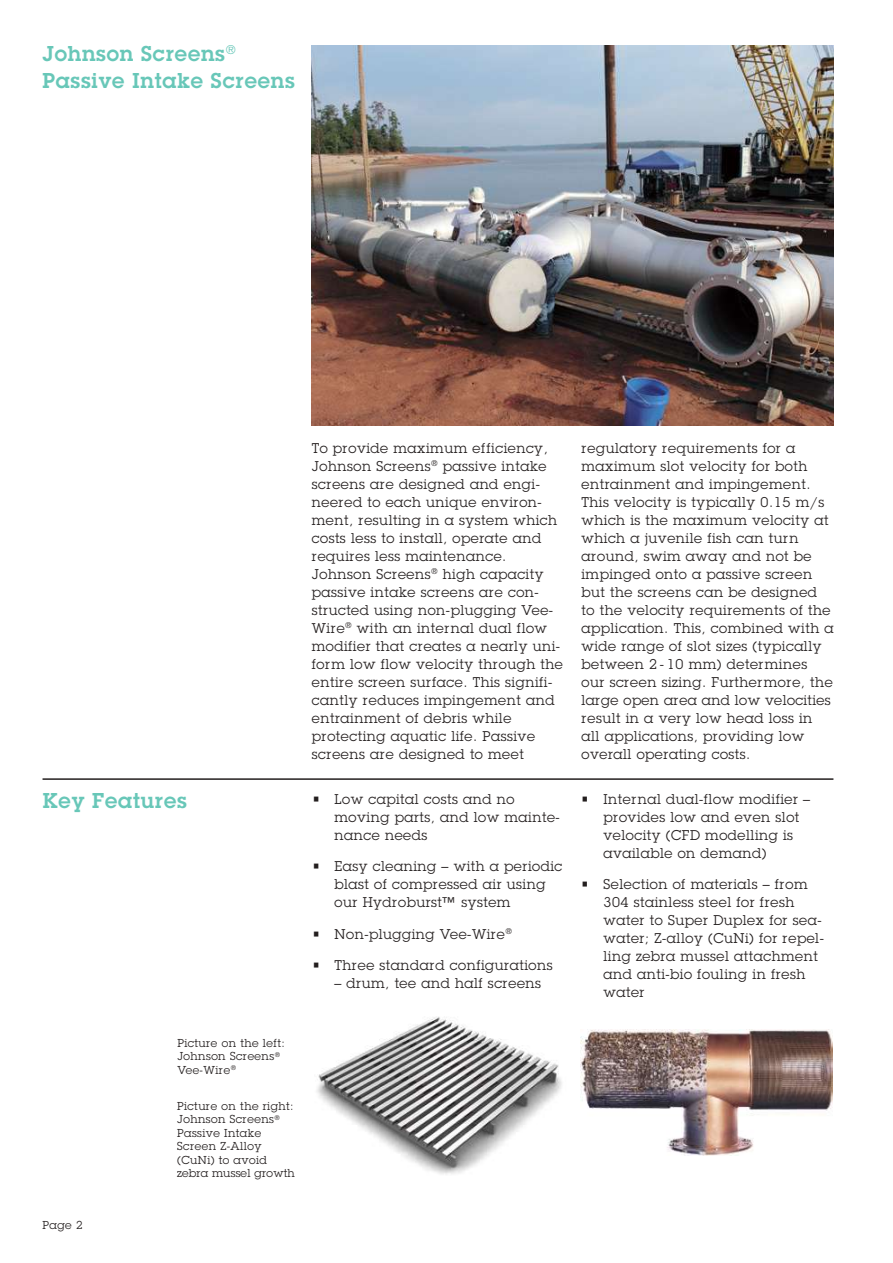
<style>
.page{position:relative;width:893px;height:1263px;background:#fff}
.page>*{position:absolute;margin:0;border:0;box-sizing:border-box;transform-origin:0 0}
.t1{font:600 21px/27px "Lubalin Graph Std";letter-spacing:.04em;color:#68c7b8}
.t2{font:13.8px/18px "Lubalin Graph Std";letter-spacing:.04em;color:#241f1f}
.t3{font:11.25px/13.5px "Lubalin Graph Std";letter-spacing:.04em;color:#241f1f}
</style>
<div class="page">
<img style="left:316px;top:1017px;width:246px;height:157px">
<img style="left:312px;top:45px;width:521px;height:381px">
<hr style="left:43px;top:778px;width:790px;height:2px;background:#241f1f">
<img style="left:581px;top:1030px;width:251px;height:125px">
<h1 class="t1" style="left:43px;top:40px;width:254px">Johnson Screens<sup>®<br></sup>Passive Intake Screens</h1>
<h1 class="t1" style="left:43px;top:787px;width:146px">Key Features</h1>
<p class="t3" style="left:43px;top:1218px;width:42px">Page 2</p>
<p class="t3" style="left:177px;top:1036px;width:109px">Picture on the left:<br>Johnson Screens<sup>®<br></sup>Vee-Wire<sup>®</sup></p>
<p class="t3" style="left:177px;top:1099px;width:119px">Picture on the right:<br>Johnson Screens<sup>®<br></sup>Passive Intake<br>Screen Z-Alloy (CuNi) to avoid zebra mussel growth</p>
<p class="t2" style="left:312px;top:439px;width:252px">To provide maximum efficiency,<br>Johnson Screens<sup>®</sup> passive intake screens are designed and engi&shy;neered to each unique environ&shy;ment, resulting in a system which costs less to install, operate and requires less maintenance.<br>Johnson Screens<sup>®</sup> high capacity passive intake screens are con&shy;structed using non-plugging Vee-<br>Wire<sup>®</sup> with an internal dual flow modifier that creates a nearly uni&shy;form low flow velocity through the entire screen surface. This signifi&shy;cantly reduces impingement and entrainment of debris while protecting aquatic life. Passive screens are designed to meet</p>
<p class="t2" style="left:581px;top:439px;width:253px">regulatory requirements for a maximum slot velocity for both entrainment and impingement.<br>This velocity is typically 0.15 m/s which is the maximum velocity at which a juvenile fish can turn around, swim away and not be impinged onto a passive screen but the screens can be designed<br>to the velocity requirements of the application. This, combined with a wide range of slot sizes (typically between 2 - 10 mm) determines<br>our screen sizing. Furthermore, the large open area and low velocities result in a very low head loss in all applications, providing low overall operating costs.</p>
<p class="t2" style="left:334px;top:790px;width:227px;text-indent:-22px">• Low capital costs and no moving parts, and low mainte&shy;nance needs</p>
<p class="t2" style="left:334px;top:857px;width:229px;text-indent:-22px">• Easy cleaning – with a periodic blast of compressed air using our Hydroburst™ system</p>
<p class="t2" style="left:312px;top:925px;width:202px">• Non-plugging Vee-Wire<sup>®</sup></p>
<p class="t2" style="left:312px;top:956px;width:242px">• Three standard configurations</p>
<p class="t2" style="left:334px;top:974px;width:208px">– drum, tee and half screens</p>
<p class="t2" style="left:603px;top:790px;width:208px;text-indent:-22px">• Internal dual-flow modifier – provides low and even slot velocity (CFD modelling is available on demand)</p>
<p class="t2" style="left:603px;top:875px;width:222px;text-indent:-22px">• Selection of materials – from<br>304 stainless steel for fresh water to Super Duplex for sea&shy;water; Z-alloy (CuNi) for repel&shy;ling zebra mussel attachment and anti-bio fouling in fresh water</p>
</div>
